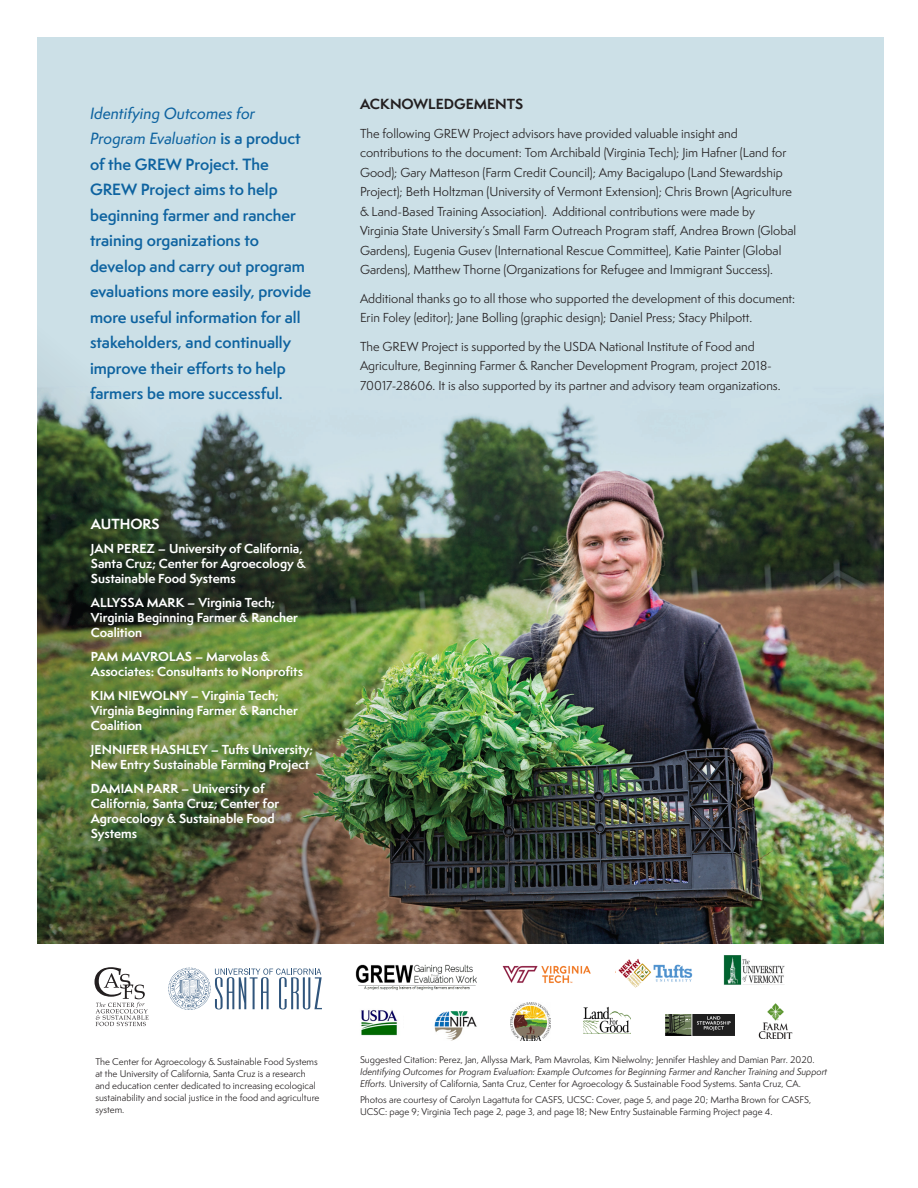
<style>
.page{position:relative;width:918px;height:1188px;background:#fff}
.page>*{position:absolute;margin:0;border:0;box-sizing:border-box;transform-origin:0 0}
.body_copy{font:600 15px/25.5px "Semplicita Pro";color:#0e63a0}
.body_copy-2{font:700 13.5px "Semplicita Pro";color:#231f20}
.body_copy-3{font:700 13.5px "Semplicita Pro";color:#fff}
.body_copy-4{font:12px/19.5px "Semplicita Pro";color:#231f20}
.body_copy-5{font:700 12px/15px "Semplicita Pro";color:#fff}
.body_copy-6{font:9px/12px "Semplicita Pro";color:#231f20}
.s1{font-family:"Semplicita Pro Med It";font-weight:400}
.s2{font-style:italic}
</style>
<div class="page">
<img style="left:38px;top:38px;width:846px;height:905px">
<img style="left:38px;top:308px;width:620px;height:636px">
<img style="left:355px;top:964px;width:122px;height:27px">
<img style="left:502px;top:965px;width:89px;height:19px">
<img style="left:618px;top:958px;width:75px;height:30px">
<img style="left:511px;top:1003px;width:39px;height:38px">
<img style="left:758px;top:1003px;width:35px;height:36px">
<img style="left:724px;top:955px;width:61px;height:30px">
<img style="left:583px;top:1007px;width:48px;height:27px">
<img style="left:665px;top:1015px;width:69px;height:21px">
<svg style="left:95px;top:967px;width:54px;height:59px"></svg>
<svg style="left:168px;top:968px;width:154px;height:42px"></svg>
<img style="left:434px;top:1011px;width:43px;height:29px">
<img style="left:361px;top:1010px;width:37px;height:26px">
<p class="body_copy" style="left:90px;top:100px;width:223px"><span class="s1">Identifying Outcomes for<br>Program Evaluation</span> is a product of the GREW Project. The<br>GREW Project aims to help beginning farmer and rancher training organizations to develop and carry out program evaluations more easily, provide more useful information for all stakeholders, and continually improve their efforts to help farmers be more successful.</p>
<p class="body_copy-2" style="left:360px;top:94px;width:165px">ACKNOWLEDGEMENTS</p>
<p class="body_copy-4" style="left:360px;top:123px;width:438px">The following GREW Project advisors have provided valuable insight and contributions to the document: Tom Archibald (Virginia Tech); Jim Hafner (Land for Good); Gary Matteson (Farm Credit Council); Amy Bacigalupo (Land Stewardship Project); Beth Holtzman (University of Vermont Extension); Chris Brown (Agriculture &amp; Land-Based Training Association). Additional contributions were made by Virginia State University’s Small Farm Outreach Program staff, Andrea Brown (Global Gardens), Eugenia Gusev (International Rescue Committee), Katie Painter (Global Gardens), Matthew Thorne (Organizations for Refugee and Immigrant Success).</p>
<p class="body_copy-4" style="left:360px;top:288px;width:437px">Additional thanks go to all those who supported the development of this document:<br>Erin Foley (editor); Jane Bolling (graphic design); Daniel Press; Stacy Philpott.</p>
<p class="body_copy-4" style="left:360px;top:336px;width:422px">The GREW Project is supported by the USDA National Institute of Food and<br>Agriculture, Beginning Farmer &amp; Rancher Development Program, project 2018-<br>70017-28606. It is also supported by its partner and advisory team organizations.</p>
<p class="body_copy-3" style="left:91px;top:514px;width:70px">AUTHORS</p>
<p class="body_copy-5" style="left:91px;top:541px;width:217px">JAN PEREZ – University of California,<br>Santa Cruz; Center for Agroecology &amp;<br>Sustainable Food Systems</p>
<p class="body_copy-5" style="left:91px;top:595px;width:209px">ALLYSSA MARK – Virginia Tech;<br>Virginia Beginning Farmer &amp; Rancher<br>Coalition</p>
<p class="body_copy-5" style="left:91px;top:649px;width:214px">PAM MAVROLAS – Marvolas &amp;<br>Associates: Consultants to Nonprofits</p>
<p class="body_copy-5" style="left:91px;top:688px;width:209px">KIM NIEWOLNY – Virginia Tech;<br>Virginia Beginning Farmer &amp; Rancher<br>Coalition</p>
<p class="body_copy-5" style="left:91px;top:742px;width:224px">JENNIFER HASHLEY – Tufts University;<br>New Entry Sustainable Farming Project</p>
<p class="body_copy-5" style="left:91px;top:781px;width:190px">DAMIAN PARR – University of<br>California, Santa Cruz; Center for<br>Agroecology &amp; Sustainable Food<br>Systems</p>
<p class="body_copy-6" style="left:95px;top:1055px;width:226px">The Center for Agroecology &amp; Sustainable Food Systems at the University of California, Santa Cruz is a research and education center dedicated to increasing ecological sustainability and social justice in the food and agriculture system.</p>
<p class="body_copy-6" style="left:360px;top:1053px;width:469px">Suggested Citation: Perez, Jan, Allyssa Mark, Pam Mavrolas, Kim Nielwolny; Jennifer Hashley and Damian Parr. 2020.<br><span class="s2">Identifying Outcomes for Program Evaluation: Example Outcomes for Beginning Farmer and Rancher Training and Support<br>Efforts.</span> University of California, Santa Cruz, Center for Agroecology &amp; Sustainable Food Systems. Santa Cruz, CA.</p>
<p class="body_copy-6" style="left:360px;top:1094px;width:453px">Photos are courtesy of Carolyn Lagattuta for CASFS, UCSC: Cover, page 5, and page 20; Martha Brown for CASFS,<br>UCSC: page 9; Virginia Tech page 2, page 3, and page 18; New Entry Sustainable Farming Project page 4.</p>
</div>
